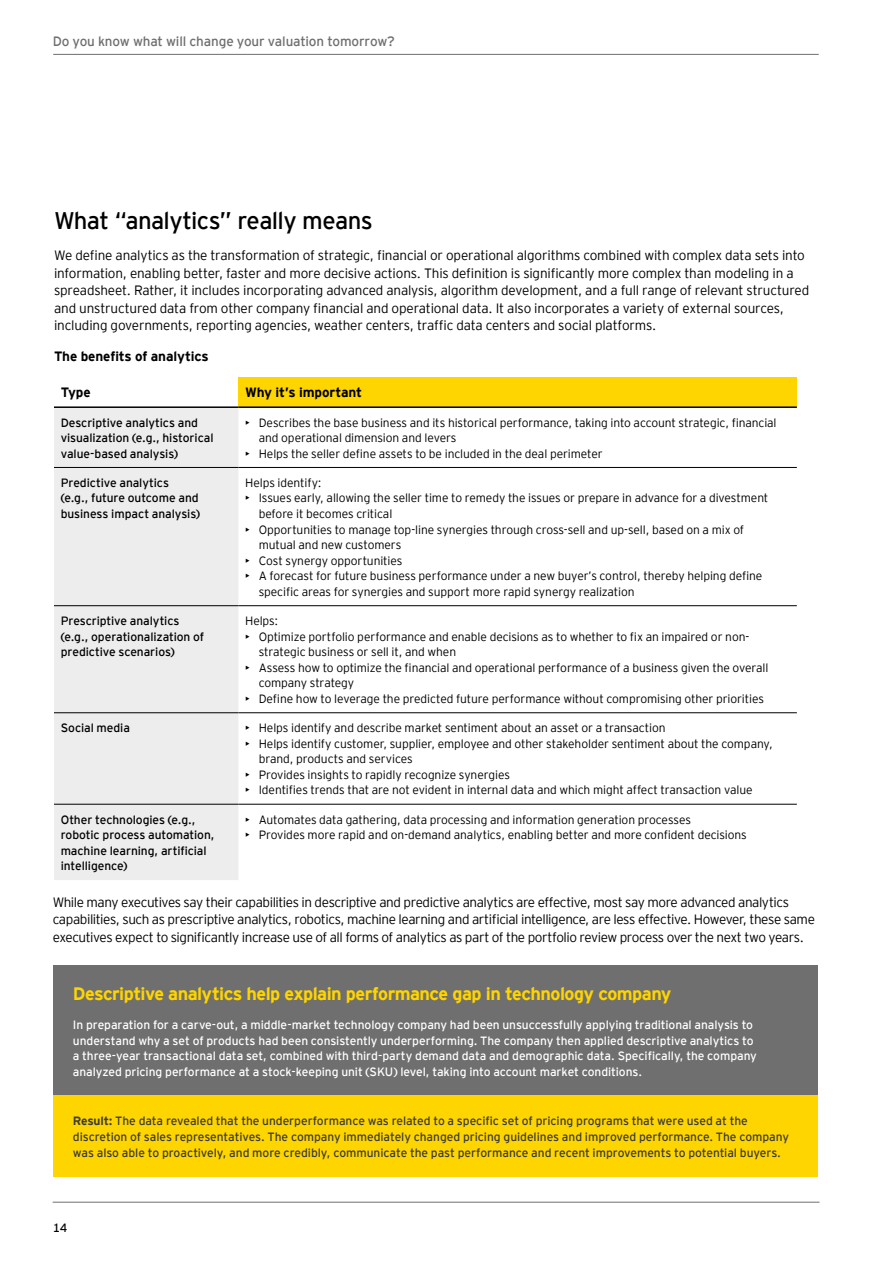
<style>
.page{position:relative;width:893px;height:1263px;background:#fff}
.page>*{position:absolute;margin:0;border:0;box-sizing:border-box;transform-origin:0 0}
.t1{font:24px "EY Interstate";letter-spacing:-.025em;color:#000}
.t2{font:700 18px "EY Interstate";letter-spacing:-.03em;color:#ffd500}
.t3{font:300 13.5px/17.5px "EY Interstate";letter-spacing:-.02em;color:#000}
.t4{font:13.5px "EY Interstate";letter-spacing:-.01em;color:#706f6f}
.t5{font:700 13.5px "EY Interstate";letter-spacing:-.01em;color:#000}
.t6{font:300 12px/15.6px "EY Interstate";letter-spacing:-.005em;color:#000}
.t7{font:12px/15.6px "EY Interstate";letter-spacing:-.005em;color:#fff}
.t8{font:12px/15.6px "EY Interstate";letter-spacing:-.005em;color:#3c3c3b}
.t9{font:12px/15.6px "EY Interstate";letter-spacing:-.005em;color:#000}
.s1{font-weight:700}
</style>
<div class="page">
<div style="left:238px;top:377px;width:559px;height:30px;background:#ffd500"></div>
<div style="left:54px;top:408px;width:184px;height:472px;background:#ededed"></div>
<hr style="left:54px;top:467px;width:184px;height:1px;background:#000">
<hr style="left:238px;top:467px;width:559px;height:1px;background:#000">
<hr style="left:54px;top:605px;width:184px;height:1px;background:#000">
<hr style="left:238px;top:605px;width:559px;height:1px;background:#000">
<hr style="left:54px;top:712px;width:184px;height:1px;background:#000">
<hr style="left:238px;top:712px;width:559px;height:1px;background:#000">
<hr style="left:54px;top:804px;width:184px;height:1px;background:#000">
<hr style="left:238px;top:804px;width:559px;height:1px;background:#000">
<hr style="left:54px;top:406px;width:184px;height:2px;background:#000">
<hr style="left:238px;top:406px;width:559px;height:2px;background:#000">
<div style="left:53px;top:965px;width:764px;height:131px;background:#706f6f"></div>
<div style="left:53px;top:1095px;width:764px;height:82px;background:#ffd500"></div>
<hr style="left:53px;top:1202px;width:766px;height:1px;background:#706f6f">
<hr style="left:53px;top:54px;width:766px;height:1px;background:#706f6f">
<p class="t4" style="left:53px;top:31px;width:344px">Do you know what will change your valuation tomorrow?</p>
<h1 class="t1" style="left:54px;top:203px;width:320px">What “analytics” really means</h1>
<p class="t3" style="left:54px;top:246px;width:757px">We define analytics as the transformation of strategic, financial or operational algorithms combined with complex data sets into information, enabling better, faster and more decisive actions. This definition is significantly more complex than modeling in a spreadsheet. Rather, it includes incorporating advanced analysis, algorithm development, and a full range of relevant structured and unstructured data from other company financial and operational data. It also incorporates a variety of external sources, including governments, reporting agencies, weather centers, traffic data centers and social platforms.</p>
<p class="t5" style="left:54px;top:347px;width:156px">The benefits of analytics</p>
<p class="t5" style="left:61px;top:383px;width:31px">Type</p>
<p class="t5" style="left:245px;top:383px;width:119px">Why it’s important</p>
<p class="t9" style="left:61px;top:414px;width:154px">Descriptive analytics and visualization (e.g., historical value-based analysis)</p>
<p class="t6" style="left:259px;top:414px;width:519px;text-indent:-14px">• Describes the base business and its historical performance, taking into account strategic, financial and operational dimension and levers</p>
<p class="t6" style="left:245px;top:445px;width:359px">• Helps the seller define assets to be included in the deal perimeter</p>
<p class="t9" style="left:61px;top:474px;width:141px">Predictive analytics<br>(e.g., future outcome and business impact analysis)</p>
<p class="t6" style="left:245px;top:474px;width:78px">Helps identify:</p>
<p class="t6" style="left:259px;top:490px;width:511px;text-indent:-14px">• Issues early, allowing the seller time to remedy the issues or prepare in advance for a divestment before it becomes critical</p>
<p class="t6" style="left:259px;top:521px;width:487px;text-indent:-14px">• Opportunities to manage top-line synergies through cross-sell and up-sell, based on a mix of mutual and new customers</p>
<p class="t6" style="left:245px;top:552px;width:159px">• Cost synergy opportunities</p>
<p class="t6" style="left:259px;top:568px;width:505px;text-indent:-14px">• A forecast for future business performance under a new buyer’s control, thereby helping define specific areas for synergies and support more rapid synergy realization</p>
<p class="t9" style="left:61px;top:612px;width:145px">Prescriptive analytics (e.g., operationalization of predictive scenarios)</p>
<p class="t6" style="left:245px;top:612px;width:34px">Helps:</p>
<p class="t6" style="left:259px;top:628px;width:492px;text-indent:-14px">• Optimize portfolio performance and enable decisions as to whether to fix an impaired or non&shy;strategic business or sell it, and when</p>
<p class="t6" style="left:259px;top:659px;width:511px;text-indent:-14px">• Assess how to optimize the financial and operational performance of a business given the overall company strategy</p>
<p class="t6" style="left:245px;top:690px;width:520px">• Define how to leverage the predicted future performance without compromising other priorities</p>
<p class="t9" style="left:61px;top:719px;width:71px">Social media</p>
<p class="t6" style="left:245px;top:719px;width:422px">• Helps identify and describe market sentiment about an asset or a transaction</p>
<p class="t6" style="left:259px;top:735px;width:516px;text-indent:-14px">• Helps identify customer, supplier, employee and other stakeholder sentiment about the company, brand, products and services</p>
<p class="t6" style="left:245px;top:766px;width:266px">• Provides insights to rapidly recognize synergies</p>
<p class="t6" style="left:245px;top:782px;width:509px">• Identifies trends that are not evident in internal data and which might affect transaction value</p>
<p class="t9" style="left:61px;top:811px;width:155px">Other technologies (e.g., robotic process automation, machine learning, artificial intelligence)</p>
<p class="t6" style="left:245px;top:811px;width:447px">• Automates data gathering, data processing and information generation processes</p>
<p class="t6" style="left:245px;top:826px;width:503px">• Provides more rapid and on-demand analytics, enabling better and more confident decisions</p>
<p class="t3" style="left:53px;top:892px;width:764px">While many executives say their capabilities in descriptive and predictive analytics are effective, most say more advanced analytics capabilities, such as prescriptive analytics, robotics, machine learning and artificial intelligence, are less effective. However, these same executives expect to significantly increase use of all forms of analytics as part of the portfolio review process over the next two years.</p>
<h2 class="t2" style="left:73px;top:980px;width:600px">Descriptive analytics help explain performance gap in technology company</h2>
<p class="t7" style="left:73px;top:1016px;width:685px">In preparation for a carve-out, a middle-market technology company had been unsuccessfully applying traditional analysis to understand why a set of products had been consistently underperforming. The company then applied descriptive analytics to a three-year transactional data set, combined with third-party demand data and demographic data. Specifically, the company analyzed pricing performance at a stock-keeping unit (SKU) level, taking into account market conditions.</p>
<p class="t8" style="left:73px;top:1112px;width:718px"><span class="s1">Result:</span> The data revealed that the underperformance was related to a specific set of pricing programs that were used at the discretion of sales representatives. The company immediately changed pricing guidelines and improved performance. The company was also able to proactively, and more credibly, communicate the past performance and recent improvements to potential buyers.</p>
<p class="t9" style="left:53px;top:1219px;width:16px">14</p>
</div>
